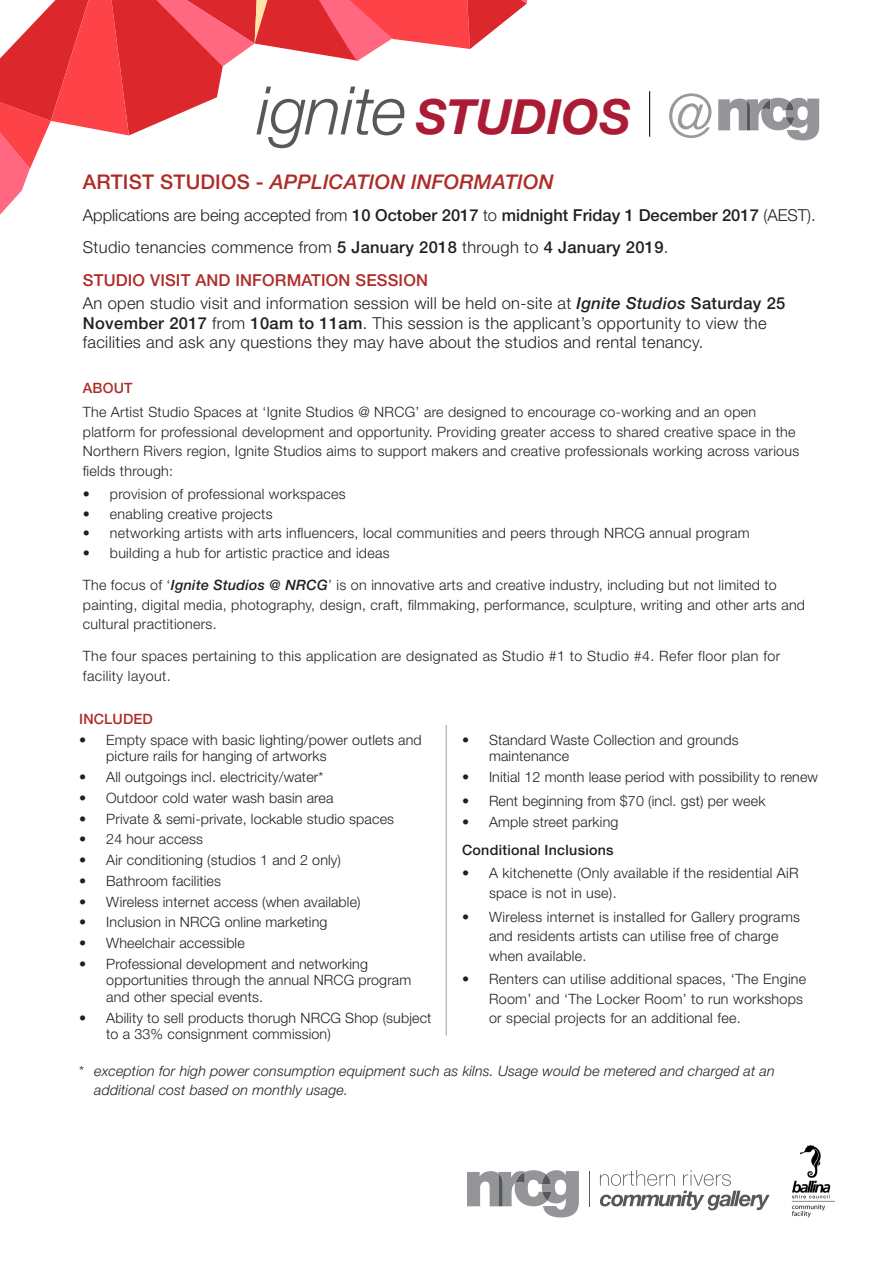
<style>
.page{position:relative;width:893px;height:1263px;background:#fff}
.page>*{position:absolute;margin:0;border:0;box-sizing:border-box;transform-origin:0 0}
.t1{font:italic 700 48.45px "Helvetica Neue LT Std";color:#aa1c36}
.body_copy_9_5pt_ligh{font:italic 500 20.25px "Helvetica Neue LT Std";letter-spacing:.01em;color:#ae2c28}
.body_copy_9_5pt_ligh-2{font:300 16.5px/19.5px "Helvetica Neue LT Std";letter-spacing:.02em;color:#231f20}
.body_copy_9_5pt_ligh-3{font:300 16.5px "Helvetica Neue LT Std";color:#231f20}
.body_copy_9_5pt_ligh-4{font:500 16.5px "Helvetica Neue LT Std";letter-spacing:.01em;color:#ae2c28}
.body_copy_9_5pt_ligh-5{font:300 14.25px/19.5px "Helvetica Neue LT Std";letter-spacing:.02em;color:#231f20}
.body_copy_9_5pt_ligh-6{font:italic 300 14.25px/19.5px "Helvetica Neue LT Std";letter-spacing:.01em;color:#231f20}
.body_copy_9_5pt_ligh-7{font:500 14.25px "Helvetica Neue LT Std";letter-spacing:.02em;color:#231f20}
.body_copy_9_5pt_ligh-8{font:500 14.25px "Helvetica Neue LT Std";letter-spacing:.01em;color:#ae2c28}
.s1{font-weight:300;font-size:66.9px;color:#57585a}
.s2{font-weight:300;font-style:normal;font-size:60px;color:#97999c}
.s3{font-style:normal}
.s4{font-weight:500}
.s5{font-weight:500;font-style:italic}
</style>
<div class="page">
<svg style="left:0;top:0;width:527px;height:215px"></svg>
<svg style="left:467px;top:1170px;width:112px;height:47px"></svg>
<hr style="left:589px;top:1171px;width:1px;height:35px;background:#57585a">
<svg style="left:600px;top:1170px;width:170px;height:40px"></svg>
<img style="left:791px;top:1145px;width:44px;height:73px">
<hr style="left:649px;top:91px;width:1px;height:46px;background:#231f20">
<svg style="left:718px;top:98px;width:101px;height:42px"></svg>
<hr style="left:446px;top:725px;width:1px;height:310px;background:#9d9fa2">
<h1 class="t1" style="left:257px;top:87px;width:459px"><span class="s1">ignite</span> STUDIOS <span class="s2">@</span></h1>
<p class="body_copy_9_5pt_ligh" style="left:83px;top:170px;width:472px"><span class="s3">ARTIST STUDIOS -</span> APPLICATION INFORMATION</p>
<p class="body_copy_9_5pt_ligh-3" style="left:83px;top:205px;width:734px">Applications are being accepted from <span class="s4">10 October 2017</span> to <span class="s4">midnight Friday 1 December 2017</span> (AEST).</p>
<p class="body_copy_9_5pt_ligh-2" style="left:83px;top:237px;width:587px">Studio tenancies commence from <span class="s4">5 January 2018</span> through to <span class="s4">4 January 2019</span>.</p>
<p class="body_copy_9_5pt_ligh-4" style="left:83px;top:270px;width:347px">STUDIO VISIT AND INFORMATION SESSION</p>
<p class="body_copy_9_5pt_ligh-2" style="left:83px;top:293px;width:704px">An open studio visit and information session will be held on-site at <span class="s5">Ignite Studios</span> <span class="s4">Saturday 25<br>November 2017</span> from <span class="s4">10am to 11am</span>. This session is the applicant’s opportunity to view the facilities and ask any questions they may have about the studios and rental tenancy.</p>
<p class="body_copy_9_5pt_ligh-8" style="left:83px;top:380px;width:51px">ABOUT</p>
<p class="body_copy_9_5pt_ligh-5" style="left:83px;top:402px;width:718px">The Artist Studio Spaces at ‘Ignite Studios @ NRCG’ are designed to encourage co-working and an open platform for professional development and opportunity. Providing greater access to shared creative space in the Northern Rivers region, Ignite Studios aims to support makers and creative professionals working across various fields through:</p>
<p class="body_copy_9_5pt_ligh-5" style="left:83px;top:484px;width:264px">• provision of professional workspaces</p>
<p class="body_copy_9_5pt_ligh-5" style="left:83px;top:504px;width:191px">• enabling creative projects</p>
<p class="body_copy_9_5pt_ligh-5" style="left:83px;top:523px;width:668px">• networking artists with arts influencers, local communities and peers through NRCG annual program</p>
<p class="body_copy_9_5pt_ligh-5" style="left:83px;top:543px;width:308px">• building a hub for artistic practice and ideas</p>
<p class="body_copy_9_5pt_ligh-5" style="left:83px;top:575px;width:724px">The focus of ‘<span class="s5">Ignite Studios @ NRCG</span>’ is on innovative arts and creative industry, including but not limited to painting, digital media, photography, design, craft, filmmaking, performance, sculpture, writing and other arts and cultural practitioners.</p>
<p class="body_copy_9_5pt_ligh-5" style="left:83px;top:646px;width:699px">The four spaces pertaining to this application are designated as Studio #1 to Studio #4. Refer floor plan for facility layout.</p>
<p class="body_copy_9_5pt_ligh-8" style="left:79px;top:710px;width:75px">INCLUDED</p>
<p class="body_copy_9_5pt_ligh-5" style="left:106px;top:731px;width:317px;line-height:16.5px;text-indent:-27px">• Empty space with basic lighting/power outlets and picture rails for hanging of artworks</p>
<p class="body_copy_9_5pt_ligh-5" style="left:79px;top:767px;width:246px">• All outgoings incl. electricity/water*</p>
<p class="body_copy_9_5pt_ligh-5" style="left:79px;top:788px;width:256px">• Outdoor cold water wash basin area</p>
<p class="body_copy_9_5pt_ligh-5" style="left:79px;top:808px;width:316px">• Private &amp; semi-private, lockable studio spaces</p>
<p class="body_copy_9_5pt_ligh-5" style="left:79px;top:829px;width:125px">• 24 hour access</p>
<p class="body_copy_9_5pt_ligh-5" style="left:79px;top:850px;width:263px">• Air conditioning (studios 1 and 2 only)</p>
<p class="body_copy_9_5pt_ligh-5" style="left:79px;top:871px;width:143px">• Bathroom facilities</p>
<p class="body_copy_9_5pt_ligh-5" style="left:79px;top:891px;width:283px">• Wireless internet access (when available)</p>
<p class="body_copy_9_5pt_ligh-5" style="left:79px;top:912px;width:250px">• Inclusion in NRCG online marketing</p>
<p class="body_copy_9_5pt_ligh-5" style="left:79px;top:933px;width:167px">• Wheelchair accessible</p>
<p class="body_copy_9_5pt_ligh-5" style="left:106px;top:955px;width:307px;line-height:16.5px;text-indent:-27px">• Professional development and networking opportunities through the annual NRCG program and other special events.</p>
<p class="body_copy_9_5pt_ligh-5" style="left:106px;top:1009px;width:327px;line-height:16.5px;text-indent:-27px">• Ability to sell products thorugh NRCG Shop (subject to a 33% consignment commission)</p>
<p class="body_copy_9_5pt_ligh-5" style="left:489px;top:731px;width:251px;line-height:16.5px;text-indent:-27px">• Standard Waste Collection and grounds maintenance</p>
<p class="body_copy_9_5pt_ligh-5" style="left:462px;top:767px;width:358px">• Initial 12 month lease period with possibility to renew</p>
<p class="body_copy_9_5pt_ligh-5" style="left:462px;top:791px;width:305px">• Rent beginning from $70 (incl. gst) per week</p>
<p class="body_copy_9_5pt_ligh-5" style="left:462px;top:811px;width:158px">• Ample street parking</p>
<p class="body_copy_9_5pt_ligh-7" style="left:462px;top:841px;width:153px">Conditional Inclusions</p>
<p class="body_copy_9_5pt_ligh-5" style="left:489px;top:863px;width:311px;text-indent:-27px">• A kitchenette (Only available if the residential AiR space is not in use).</p>
<p class="body_copy_9_5pt_ligh-5" style="left:489px;top:906px;width:312px;text-indent:-27px">• Wireless internet is installed for Gallery programs and residents artists can utilise free of charge when available.</p>
<p class="body_copy_9_5pt_ligh-5" style="left:489px;top:969px;width:319px;text-indent:-27px">• Renters can utilise additional spaces, ‘The Engine<br>Room’ and ‘The Locker Room’ to run workshops or special projects for an additional fee.</p>
<p class="body_copy_9_5pt_ligh-6" style="left:94px;top:1061px;width:682px;text-indent:-15px"><span class="s3">*</span> exception for high power consumption equipment such as kilns. Usage would be metered and charged at an additional cost based on monthly usage.</p>
</div>
